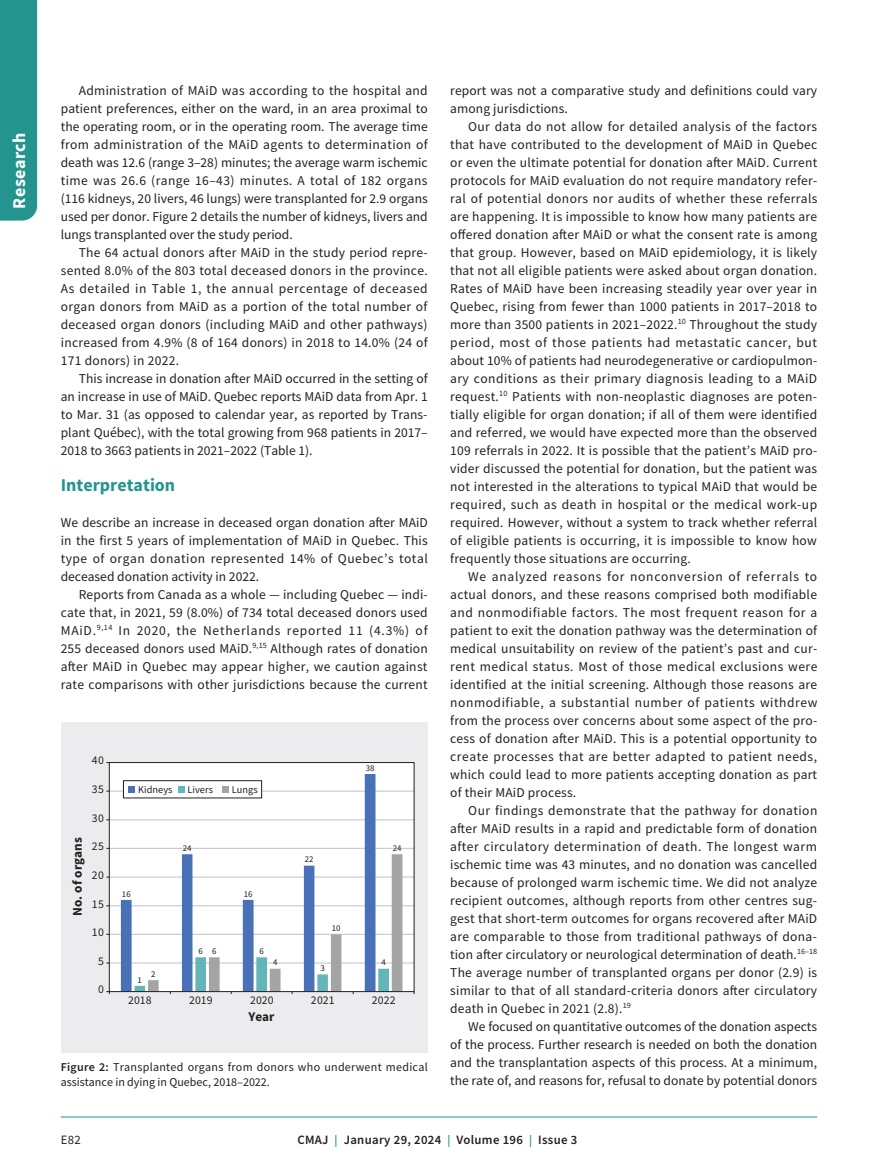
<style>
.page{position:relative;width:878px;height:1175px;background:#fff}
.page>*{position:absolute;margin:0;border:0;box-sizing:border-box;transform-origin:0 0}
.t1{font:700 18px "Source Sans Pro";color:#24948e}
.t2{font:700 18px "Source Sans Pro";letter-spacing:.025em;color:#fff}
.t3{font:13.5px/18px "Source Sans Pro";letter-spacing:.015em;color:#231f20;text-align:justify}
.t4{font:700 13.2px "Source Sans Pro";letter-spacing:.01em;color:#231f20}
.t5{font:600 12.75px "Source Sans Pro";letter-spacing:.025em;color:#231f20}
.t6{font:12.75px "Source Sans Pro";color:#231f20}
.t7{font:12px/15px "Source Sans Pro";letter-spacing:.025em;color:#231f20}
.t8{font:11.7px "Source Sans Pro";letter-spacing:.02em;color:#231f20}
.t9{font:10.35px "Source Sans Pro";color:#231f20}
.t10{font:8.85px "Source Sans Pro";letter-spacing:.005em;color:#231f20}
.s1{font-weight:600}
.s2{font-size:12px;color:#24948e}
</style>
<div class="page">
<div style="left:0;top:0;width:37px;height:220px;background:#24948e"></div>
<hr style="left:61px;top:1116px;width:756px;height:1px;background:#24948e">
<div style="left:61px;top:722px;width:367px;height:330px;background:#ececee"></div>
<div style="left:109px;top:762px;width:305px;height:229px;background:#fff"></div>
<hr style="left:109px;top:962px;width:305px;height:1px;background:#c7c8ca">
<hr style="left:109px;top:933px;width:305px;height:1px;background:#c7c8ca">
<hr style="left:109px;top:905px;width:305px;height:1px;background:#c7c8ca">
<hr style="left:109px;top:876px;width:305px;height:1px;background:#c7c8ca">
<hr style="left:109px;top:847px;width:305px;height:2px;background:#c7c8ca">
<hr style="left:109px;top:819px;width:305px;height:1px;background:#c7c8ca">
<hr style="left:109px;top:790px;width:305px;height:1px;background:#c7c8ca">
<svg style="left:121px;top:774px;width:254px;height:216px"></svg>
<svg style="left:134px;top:854px;width:268px;height:140px"></svg>
<div style="left:109px;top:762px;width:305px;height:230px;border:1px solid #231f20"></div>
<div style="left:123px;top:780px;width:139px;height:18px;background:#fff;border:1px solid #231f20"></div>
<div style="left:128px;top:786px;width:7px;height:6px;background:#4871b8"></div>
<div style="left:178px;top:786px;width:7px;height:6px;background:#63b5ba"></div>
<div style="left:222px;top:786px;width:7px;height:6px;background:#a5a4a4"></div>
<h1 class="t2" style="left:7px;top:208px;width:78px;rotate:-90deg">Research</h1>
<p class="t3" style="left:61px;top:81px;width:368px;text-indent:18px">Administration of MAiD was according to the hospital and patient preferences, either on the ward, in an area proximal to the operating room, or in the operating room. The average time from administration of the MAiD agents to determination of death was 12.6 (range 3–28) minutes; the average warm ischemic time was 26.6 (range 16–43) minutes. A total of 182 organs (116 kidneys, 20 livers, 46 lungs) were transplanted for 2.9 organs used per donor. Figure 2 details the number of kidneys, livers and lungs transplanted over the study period.</p>
<p class="t3" style="left:61px;top:243px;width:368px;text-indent:18px">The 64 actual donors after MAiD in the study period repre&shy;sented 8.0% of the 803 total deceased donors in the province.<br>As detailed in Table 1, the annual percentage of deceased organ donors from MAiD as a portion of the total number of deceased organ donors (including MAiD and other pathways) increased from 4.9% (8 of 164 donors) in 2018 to 14.0% (24 of 171 donors) in 2022.</p>
<p class="t3" style="left:61px;top:369px;width:368px;text-indent:18px">This increase in donation after MAiD occurred in the setting of an increase in use of MAiD. Quebec reports MAiD data from Apr. 1 to Mar. 31 (as opposed to calendar year, as reported by Trans&shy;plant Québec), with the total growing from 968 patients in 2017– 2018 to 3663 patients in 2021–2022 (Table 1).</p>
<h1 class="t1" style="left:61px;top:472px;width:116px">Interpretation</h1>
<p class="t3" style="left:61px;top:513px;width:368px">We describe an increase in deceased organ donation after MAiD in the first 5 years of implementation of MAiD in Quebec. This type of organ donation represented 14% of Quebec’s total deceased donation activity in 2022.</p>
<p class="t3" style="left:61px;top:585px;width:368px;text-indent:18px">Reports from Canada as a whole — including Quebec — indi&shy;cate that, in 2021, 59 (8.0%) of 734 total deceased donors used MAiD.<sup>9,14</sup> In 2020, the Netherlands reported 11 (4.3%) of 255 deceased donors used MAiD.<sup>9,15</sup> Although rates of donation after MAiD in Quebec may appear higher, we caution against rate comparisons with other jurisdictions because the current</p>
<p class="t8" style="left:92px;top:753px;width:13px">40</p>
<p class="t8" style="left:92px;top:781px;width:13px">35</p>
<p class="t8" style="left:92px;top:810px;width:13px">30</p>
<p class="t4" style="left:72px;top:916px;width:81px;rotate:-90deg">No. of organs</p>
<p class="t8" style="left:92px;top:839px;width:13px">25</p>
<p class="t8" style="left:92px;top:867px;width:13px">20</p>
<p class="t8" style="left:92px;top:896px;width:13px">15</p>
<p class="t8" style="left:92px;top:924px;width:13px">10</p>
<p class="t8" style="left:98px;top:953px;width:7px">5</p>
<p class="t8" style="left:98px;top:982px;width:7px">0</p>
<p class="t9" style="left:138px;top:782px;width:36px">Kidneys</p>
<p class="t9" style="left:187px;top:782px;width:27px">Livers</p>
<p class="t9" style="left:232px;top:782px;width:27px">Lungs</p>
<p class="t10" style="left:122px;top:888px;width:10px">16</p>
<p class="t10" style="left:183px;top:842px;width:10px">24</p>
<p class="t10" style="left:244px;top:888px;width:10px">16</p>
<p class="t10" style="left:138px;top:974px;width:6px">1</p>
<p class="t10" style="left:151px;top:968px;width:6px">2</p>
<p class="t10" style="left:198px;top:945px;width:6px">6</p>
<p class="t10" style="left:259px;top:945px;width:6px">6</p>
<p class="t10" style="left:212px;top:945px;width:6px">6</p>
<p class="t10" style="left:273px;top:956px;width:6px">4</p>
<p class="t10" style="left:366px;top:762px;width:10px">38</p>
<p class="t10" style="left:305px;top:853px;width:10px">22</p>
<p class="t10" style="left:332px;top:922px;width:10px">10</p>
<p class="t10" style="left:320px;top:962px;width:6px">3</p>
<p class="t10" style="left:393px;top:842px;width:10px">24</p>
<p class="t10" style="left:381px;top:956px;width:6px">4</p>
<p class="t8" style="left:128px;top:992px;width:25px">2018</p>
<p class="t8" style="left:189px;top:992px;width:25px">2019</p>
<p class="t8" style="left:250px;top:992px;width:25px">2020</p>
<p class="t8" style="left:311px;top:992px;width:25px">2021</p>
<p class="t8" style="left:372px;top:992px;width:25px">2022</p>
<p class="t4" style="left:248px;top:1011px;width:27px">Year</p>
<p class="t7" style="left:61px;top:1059px;width:368px"><span class="s1">Figure 2:</span> Transplanted organs from donors who underwent medical assistance in dying in Quebec, 2018–2022.</p>
<p class="t3" style="left:450px;top:81px;width:368px">report was not a comparative study and definitions could vary among jurisdictions.</p>
<p class="t3" style="left:450px;top:117px;width:369px;text-indent:18px">Our data do not allow for detailed analysis of the factors that have contributed to the development of MAiD in Quebec or even the ultimate potential for donation after MAiD. Current protocols for MAiD evaluation do not require mandatory refer&shy;ral of potential donors nor audits of whether these referrals are happening. It is impossible to know how many patients are offered donation after MAiD or what the consent rate is among that group. However, based on MAiD epidemiology, it is likely that not all eligible patients were asked about organ donation.<br>Rates of MAiD have been increasing steadily year over year in Quebec, rising from fewer than 1000 patients in 2017–2018 to more than 3500 patients in 2021–2022.<sup>10</sup> Throughout the study period, most of those patients had metastatic cancer, but about 10% of patients had neurodegenerative or cardiopulmon&shy;ary conditions as their primary diagnosis leading to a MAiD request.<sup>10</sup> Patients with non-neoplastic diagnoses are poten&shy;tially eligible for organ donation; if all of them were identified and referred, we would have expected more than the observed 109 referrals in 2022. It is possible that the patient’s MAiD pro&shy;vider discussed the potential for donation, but the patient was not interested in the alterations to typical MAiD that would be required, such as death in hospital or the medical work-up required. However, without a system to track whether referral of eligible patients is occurring, it is impossible to know how frequently those situations are occurring.</p>
<p class="t3" style="left:450px;top:567px;width:368px;text-indent:18px">We analyzed reasons for nonconversion of referrals to actual donors, and these reasons comprised both modifiable and nonmodifiable factors. The most frequent reason for a patient to exit the donation pathway was the determination of medical unsuitability on review of the patient’s past and cur&shy;rent medical status. Most of those medical exclusions were identified at the initial screening. Although those reasons are nonmodifiable, a substantial number of patients withdrew from the process over concerns about some aspect of the pro&shy;cess of donation after MAiD. This is a potential opportunity to create processes that are better adapted to patient needs, which could lead to more patients accepting donation as part of their MAiD process.</p>
<p class="t3" style="left:450px;top:801px;width:369px;text-indent:18px">Our findings demonstrate that the pathway for donation after MAiD results in a rapid and predictable form of donation after circulatory determination of death. The longest warm ischemic time was 43 minutes, and no donation was cancelled because of prolonged warm ischemic time. We did not analyze recipient outcomes, although reports from other centres sug&shy;gest that short-term outcomes for organs recovered after MAiD are comparable to those from traditional pathways of dona&shy;tion after circulatory or neurological determination of death.<sup>16–18<br></sup>The average number of transplanted organs per donor (2.9) is similar to that of all standard-criteria donors after circulatory death in Quebec in 2021 (2.8).<sup>19</sup></p>
<p class="t3" style="left:450px;top:1017px;width:368px;text-indent:18px">We focused on quantitative outcomes of the donation aspects of the process. Further research is needed on both the donation and the transplantation aspects of this process. At a minimum, the rate of, and reasons for, refusal to donate by potential donors</p>
<p class="t6" style="left:61px;top:1132px;width:22px">E82</p>
<p class="t5" style="left:297px;top:1131px;width:281px">CMAJ <span class="s2">|</span> January 29, 2024 <span class="s2">|</span> Volume 196 <span class="s2">|</span> Issue 3</p>
</div>
